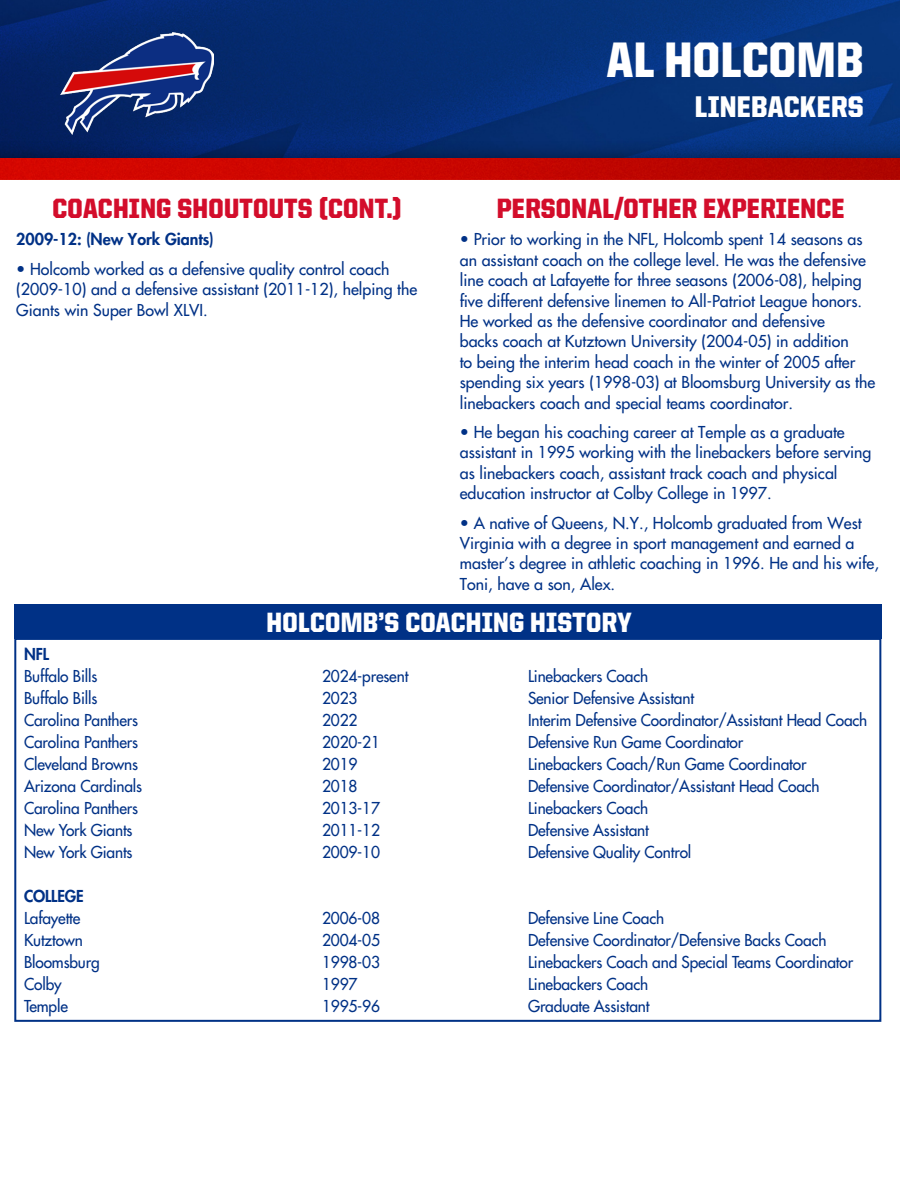
<style>
.page{position:relative;width:900px;height:1188px;background:#fff}
.page>*{position:absolute;margin:0;border:0;box-sizing:border-box;transform-origin:0 0}
.t1{font:900 50px "United Sans Semi Cond";letter-spacing:.01em;color:#fff}
.t2{font:900 30px "United Sans Semi Cond";letter-spacing:.01em;color:#fff}
.t3{font:900 28px "United Sans Semi Cond";letter-spacing:.01em;color:#d30d2b}
.t4{font:900 28px "United Sans Semi Cond";letter-spacing:.01em;color:#fff}
.t5{font:500 16px/20.4px "Futura Std";color:#003186}
.t6{font:800 16px "Futura Std";color:#003186}
</style>
<div class="page">
<div style="left:14px;top:605px;width:867px;height:34px;background:#003186"></div>
<div style="left:14px;top:638px;width:867px;height:384px;border:2px solid #003186"></div>
<img style="left:0;top:0;width:900px;height:179px">
<img style="left:0;top:141px;width:900px;height:20px">
<img style="left:60px;top:32px;width:153px;height:102px">
<p class="t3" style="left:53px;top:193px;width:351px">COACHING SHOUTOUTS (CONT.)</p>
<p class="t6" style="left:16px;top:229px;width:199px">2009-12: (New York Giants)</p>
<p class="t5" style="left:16px;top:259px;width:403px">• Holcomb worked as a defensive quality control coach (2009-10) and a defensive assistant (2011-12), helping the<br>Giants win Super Bowl XLVI.</p>
<p class="t1" style="left:607px;top:33px;width:258px">AL HOLCOMB</p>
<p class="t2" style="left:695px;top:91px;width:170px">LINEBACKERS</p>
<p class="t3" style="left:497px;top:193px;width:349px">PERSONAL/OTHER EXPERIENCE</p>
<p class="t5" style="left:460px;top:229px;width:417px">• Prior to working in the NFL, Holcomb spent 14 seasons as an assistant coach on the college level. He was the defensive line coach at Lafayette for three seasons (2006-08), helping five different defensive linemen to All-Patriot League honors.<br>He worked as the defensive coordinator and defensive<br>backs coach at Kutztown University (2004-05) in addition<br>to being the interim head coach in the winter of 2005 after spending six years (1998-03) at Bloomsburg University as the linebackers coach and special teams coordinator.</p>
<p class="t5" style="left:460px;top:422px;width:413px">• He began his coaching career at Temple as a graduate assistant in 1995 working with the linebackers before serving as linebackers coach, assistant track coach and physical education instructor at Colby College in 1997.</p>
<p class="t5" style="left:460px;top:513px;width:421px">• A native of Queens, N.Y., Holcomb graduated from West Virginia with a degree in sport management and earned a master’s degree in athletic coaching in 1996. He and his wife, Toni, have a son, Alex.</p>
<p class="t4" style="left:267px;top:607px;width:367px">HOLCOMB’S COACHING HISTORY</p>
<p class="t6" style="left:24px;top:644px;width:26px">NFL</p>
<p class="t5" style="left:24px;top:666px;width:75px">Buffalo Bills</p>
<p class="t5" style="left:322px;top:666px;width:88px">2024-present</p>
<p class="t5" style="left:528px;top:666px;width:122px">Linebackers Coach</p>
<p class="t5" style="left:24px;top:688px;width:75px">Buffalo Bills</p>
<p class="t5" style="left:322px;top:688px;width:37px">2023</p>
<p class="t5" style="left:528px;top:688px;width:168px">Senior Defensive Assistant</p>
<p class="t5" style="left:24px;top:710px;width:116px">Carolina Panthers</p>
<p class="t5" style="left:322px;top:710px;width:37px">2022</p>
<p class="t5" style="left:528px;top:710px;width:341px">Interim Defensive Coordinator/Assistant Head Coach</p>
<p class="t5" style="left:24px;top:732px;width:116px">Carolina Panthers</p>
<p class="t5" style="left:322px;top:732px;width:60px">2020-21</p>
<p class="t5" style="left:528px;top:732px;width:217px">Defensive Run Game Coordinator</p>
<p class="t5" style="left:24px;top:754px;width:116px">Cleveland Browns</p>
<p class="t5" style="left:322px;top:754px;width:37px">2019</p>
<p class="t5" style="left:528px;top:754px;width:280px">Linebackers Coach/Run Game Coordinator</p>
<p class="t5" style="left:24px;top:776px;width:120px">Arizona Cardinals</p>
<p class="t5" style="left:322px;top:776px;width:37px">2018</p>
<p class="t5" style="left:528px;top:776px;width:293px">Defensive Coordinator/Assistant Head Coach</p>
<p class="t5" style="left:24px;top:798px;width:116px">Carolina Panthers</p>
<p class="t5" style="left:322px;top:798px;width:60px">2013-17</p>
<p class="t5" style="left:528px;top:798px;width:122px">Linebackers Coach</p>
<p class="t5" style="left:24px;top:820px;width:110px">New York Giants</p>
<p class="t5" style="left:322px;top:820px;width:60px">2011-12</p>
<p class="t5" style="left:528px;top:820px;width:122px">Defensive Assistant</p>
<p class="t5" style="left:24px;top:842px;width:110px">New York Giants</p>
<p class="t5" style="left:322px;top:842px;width:60px">2009-10</p>
<p class="t5" style="left:528px;top:842px;width:165px">Defensive Quality Control</p>
<p class="t6" style="left:24px;top:886px;width:61px">COLLEGE</p>
<p class="t5" style="left:24px;top:908px;width:58px">Lafayette</p>
<p class="t5" style="left:322px;top:908px;width:60px">2006-08</p>
<p class="t5" style="left:528px;top:908px;width:138px">Defensive Line Coach</p>
<p class="t5" style="left:24px;top:930px;width:60px">Kutztown</p>
<p class="t5" style="left:322px;top:930px;width:60px">2004-05</p>
<p class="t5" style="left:528px;top:930px;width:300px">Defensive Coordinator/Defensive Backs Coach</p>
<p class="t5" style="left:24px;top:952px;width:77px">Bloomsburg</p>
<p class="t5" style="left:322px;top:952px;width:60px">1998-03</p>
<p class="t5" style="left:528px;top:952px;width:327px">Linebackers Coach and Special Teams Coordinator</p>
<p class="t5" style="left:24px;top:974px;width:39px">Colby</p>
<p class="t5" style="left:322px;top:974px;width:37px">1997</p>
<p class="t5" style="left:528px;top:974px;width:122px">Linebackers Coach</p>
<p class="t5" style="left:24px;top:996px;width:45px">Temple</p>
<p class="t5" style="left:322px;top:996px;width:60px">1995-96</p>
<p class="t5" style="left:528px;top:996px;width:123px">Graduate Assistant</p>
</div>
